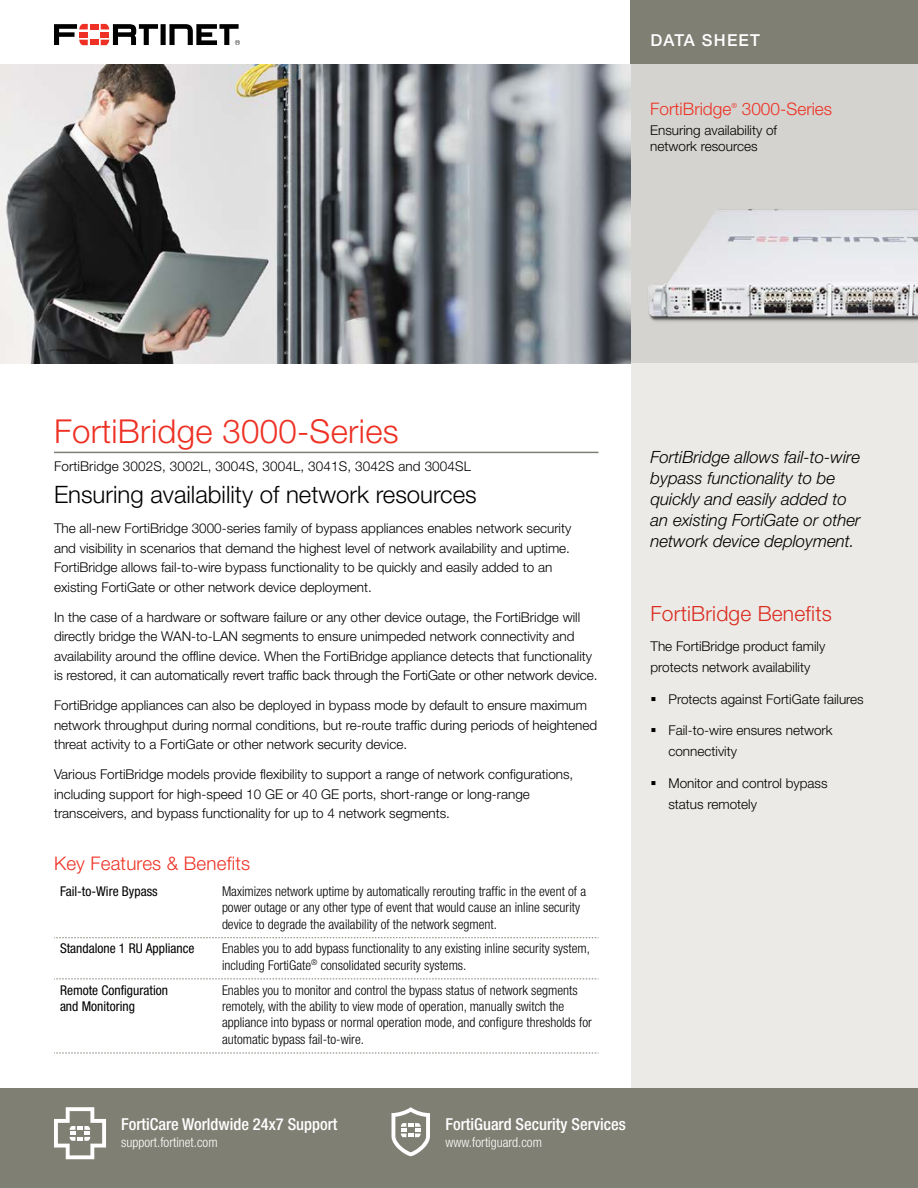
<style>
.page{position:relative;width:918px;height:1188px;background:#fff}
.page>*{position:absolute;margin:0;border:0;box-sizing:border-box;transform-origin:0 0}
.t1{font:300 33px "Helvetica Neue LT Pro";letter-spacing:.01em;color:#ee3124}
.t2{font:300 24px "Helvetica Neue LT Pro";color:#000}
.t3{font:300 21px "Helvetica Neue LT Pro";letter-spacing:.01em;color:#ee3124}
.t4{font:300 18.75px "Helvetica Neue LT Pro";letter-spacing:.01em;color:#ee3124}
.t5{font:300 17.25px "Helvetica Neue LT Pro";color:#ee3124}
.t6{font:italic 300 16.8px/21px "Helvetica Neue LT Std";color:#000}
.t7{font:500 condensed 16.5px "Helvetica Neue LT Pro";color:#fff}
.t8{font:500 16.5px "Helvetica Neue LT Pro";letter-spacing:.075em;color:#fff}
.t9{font:300 13.5px/19.5px "Helvetica Neue LT Pro";color:#000}
.t10{font:300 condensed 13.5px/16.5px "Helvetica Neue LT Pro";color:#000}
.t11{font:condensed 13.5px/16.5px "Helvetica Neue LT Pro";color:#000}
.t12{font:300 condensed 13.5px "Helvetica Neue LT Pro";color:#fff}
.t13{font:300 7.05px "Helvetica Neue LT Pro";color:#ee3124}
</style>
<div class="page">
<svg style="left:54px;top:937px;width:545px;height:1px"></svg>
<svg style="left:54px;top:979px;width:545px;height:1px"></svg>
<svg style="left:54px;top:1053px;width:545px;height:1px"></svg>
<hr style="left:54px;top:452px;width:544px;height:1px;background:#807f73">
<div style="left:631px;top:363px;width:287px;height:825px;background:#ebeae7"></div>
<div style="left:630px;top:64px;width:288px;height:299px;background:#d5d3cf"></div>
<div style="left:630px;top:0;width:288px;height:64px;background:#807f73"></div>
<div style="left:0;top:1088px;width:918px;height:100px;background:#807f73"></div>
<svg style="left:54px;top:1107px;width:52px;height:52px"></svg>
<svg style="left:392px;top:1107px;width:38px;height:49px"></svg>
<img style="left:648px;top:209px;width:270px;height:113px">
<img style="left:0;top:64px;width:630px;height:300px">
<div style="left:90px;top:24px;width:8px;height:5px;background:#ee3124"></div>
<div style="left:90px;top:40px;width:8px;height:5px;background:#ee3124"></div>
<svg style="left:54px;top:24px;width:34px;height:21px"></svg>
<svg style="left:101px;top:24px;width:139px;height:21px"></svg>
<p class="t8" style="left:651px;top:30px;width:111px">DATA SHEET</p>
<p class="t5" style="left:650px;top:98px;width:83px">FortiBridge</p>
<p class="t13" style="left:731px;top:101px;width:7px">®</p>
<p class="t5" style="left:742px;top:98px;width:92px">3000-Series</p>
<p class="t9" style="left:650px;top:121px;width:128px;line-height:16.5px">Ensuring availability of network resources</p>
<h1 class="t1" style="left:54px;top:411px;width:346px">FortiBridge 3000-Series</h1>
<p class="t9" style="left:54px;top:456px;width:419px">FortiBridge 3002S, 3002L, 3004S, 3004L, 3041S, 3042S and 3004SL</p>
<h2 class="t2" style="left:54px;top:479px;width:424px">Ensuring availability of network resources</h2>
<p class="t9" style="left:54px;top:518px;width:519px">The all-new FortiBridge 3000-series family of bypass appliances enables network security and visibility in scenarios that demand the highest level of network availability and uptime.<br>FortiBridge allows fail-to-wire bypass functionality to be quickly and easily added to an existing FortiGate or other network device deployment.</p>
<p class="t9" style="left:54px;top:607px;width:545px">In the case of a hardware or software failure or any other device outage, the FortiBridge will directly bridge the WAN-to-LAN segments to ensure unimpeded network connectivity and availability around the offline device. When the FortiBridge appliance detects that functionality is restored, it can automatically revert traffic back through the FortiGate or other network device.</p>
<p class="t9" style="left:54px;top:695px;width:545px">FortiBridge appliances can also be deployed in bypass mode by default to ensure maximum network throughput during normal conditions, but re-route traffic during periods of heightened threat activity to a FortiGate or other network security device.</p>
<p class="t9" style="left:54px;top:764px;width:521px">Various FortiBridge models provide flexibility to support a range of network configurations, including support for high-speed 10 GE or 40 GE ports, short-range or long-range transceivers, and bypass functionality for up to 4 network segments.</p>
<h3 class="t4" style="left:54px;top:851px;width:198px">Key Features &amp; Benefits</h3>
<p class="t11" style="left:60px;top:883px;width:99px">Fail-to-Wire Bypass</p>
<p class="t10" style="left:222px;top:883px;width:366px">Maximizes network uptime by automatically rerouting traffic in the event of a power outage or any other type of event that would cause an inline security device to degrade the availability of the network segment.</p>
<p class="t11" style="left:60px;top:940px;width:136px">Standalone 1 RU Appliance</p>
<p class="t10" style="left:222px;top:940px;width:370px">Enables you to add bypass functionality to any existing inline security system, including FortiGate<sup>®</sup> consolidated security systems.</p>
<p class="t11" style="left:60px;top:981px;width:110px">Remote Configuration and Monitoring</p>
<p class="t10" style="left:222px;top:981px;width:371px">Enables you to monitor and control the bypass status of network segments remotely, with the ability to view mode of operation, manually switch the appliance into bypass or normal operation mode, and configure thresholds for automatic bypass fail-to-wire.</p>
<p class="t6" style="left:651px;top:446px;width:212px">FortiBridge allows fail-to-wire bypass functionality to be quickly and easily added to an existing FortiGate or other network device deployment.</p>
<h3 class="t3" style="left:651px;top:601px;width:183px">FortiBridge Benefits</h3>
<p class="t9" style="left:651px;top:636px;width:176px;line-height:21px">The FortiBridge product family protects network availability</p>
<p class="t9" style="left:651px;top:689px;width:215px">▪ Protects against FortiGate failures</p>
<p class="t9" style="left:668px;top:720px;width:166px;line-height:21px;text-indent:-18px">▪ Fail-to-wire ensures network connectivity</p>
<p class="t9" style="left:668px;top:772px;width:161px;line-height:21px;text-indent:-18px">▪ Monitor and control bypass status remotely</p>
<p class="t7" style="left:121px;top:1115px;width:218px">FortiCare Worldwide 24x7 Support</p>
<p class="t12" style="left:121px;top:1134px;width:98px">support.fortinet.com</p>
<p class="t7" style="left:446px;top:1115px;width:182px">FortiGuard Security Services</p>
<p class="t12" style="left:446px;top:1134px;width:98px">www.fortiguard.com</p>
</div>
